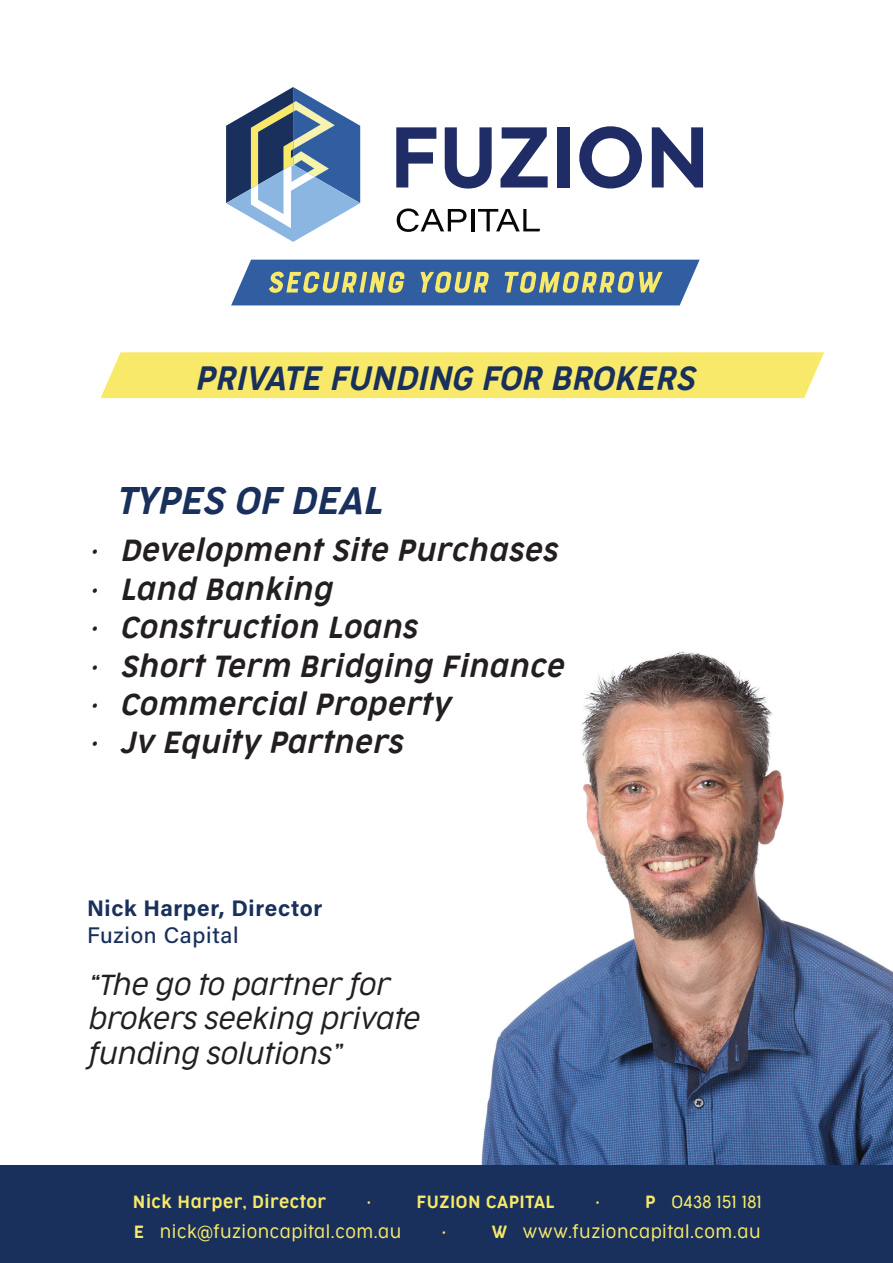
<style>
.page{position:relative;width:893px;height:1263px;background:#fff}
.page>*{position:absolute;margin:0;border:0;box-sizing:border-box;transform-origin:0 0}
.t1{font:36px "Cocogoose Narrow Sem Lt Ita";color:#18305b}
.t2{font:31.5px "Cocogoose Narrow Sem Lt Ita";color:#18305b}
.t3{font:28.5px "Cocogoose Narrow Sem Lt Ita";letter-spacing:.02em;color:#231f20}
.t4{font:italic 300 27px/34.5px "Cocogoose Narrow";color:#231f20}
.t5{font:700 22.5px "Acumin Pro";letter-spacing:.03em;color:#18305b}
.t6{font:500 22.5px "Acumin Pro";letter-spacing:.03em;color:#18305b}
.t7{font:300 16.5px "Cocogoose Narrow";letter-spacing:.03em;color:#f9e96a}
.t8{font:300 16.5px "Cocogoose Narrow";letter-spacing:.03em;color:#f9e96a}
.s1{font-style:inherit}
</style>
<div class="page">
<img style="left:462px;top:651px;width:431px;height:515px">
<div style="left:101px;top:352px;width:723px;height:46px;background:#f9e96a"></div>
<svg style="left:397px;top:208px;width:69px;height:24px"></svg>
<hr style="left:471px;top:209px;width:3px;height:22px;background:#060806">
<svg style="left:478px;top:209px;width:62px;height:22px"></svg>
<svg style="left:396px;top:127px;width:40px;height:60px"></svg>
<svg style="left:445px;top:127px;width:47px;height:62px"></svg>
<svg style="left:500px;top:127px;width:48px;height:60px"></svg>
<div style="left:557px;top:127px;width:12px;height:60px;background:#202c65"></div>
<svg style="left:579px;top:126px;width:63px;height:62px"></svg>
<svg style="left:652px;top:127px;width:51px;height:60px"></svg>
<svg style="left:226px;top:87px;width:134px;height:155px"></svg>
<svg style="left:231px;top:260px;width:469px;height:45px;background:#5d7d9a"></svg>
<div style="left:0;top:1166px;width:893px;height:97px;background:#18305b"></div>
<p class="t2" style="left:195px;top:356px;width:501px">PRIVATE FUNDING FOR BROKERS</p>
<p class="t1" style="left:116px;top:476px;width:268px">TYPES OF DEAL</p>
<p class="t3" style="left:90px;top:531px;width:469px">• Development Site Purchases</p>
<p class="t3" style="left:90px;top:569px;width:243px">• Land Banking</p>
<p class="t3" style="left:90px;top:608px;width:328px">• Construction Loans</p>
<p class="t3" style="left:90px;top:646px;width:475px">• Short Term Bridging Finance</p>
<p class="t3" style="left:90px;top:685px;width:361px">• Commercial Property</p>
<p class="t3" style="left:90px;top:723px;width:314px">• Jv Equity Partners</p>
<p class="t5" style="left:87px;top:892px;width:237px">Nick Harper, Director</p>
<p class="t6" style="left:87px;top:919px;width:153px">Fuzion Capital</p>
<p class="t4" style="left:87px;top:967px;width:333px">“The go to partner for brokers seeking private funding solutions”</p>
<p class="t8" style="left:133px;top:1191px;width:195px">Nick Harper, Director</p>
<p class="t8" style="left:367px;top:1191px;width:5px">•</p>
<p class="t8" style="left:417px;top:1191px;width:140px">FUZION CAPITAL</p>
<p class="t8" style="left:596px;top:1191px;width:5px">•</p>
<p class="t7" style="left:645px;top:1191px;width:118px"><span class="s1">P</span> 0438 151 181</p>
<p class="t7" style="left:134px;top:1221px;width:269px"><span class="s1">E</span> nick@fuzioncapital.com.au</p>
<p class="t8" style="left:442px;top:1221px;width:5px">•</p>
<p class="t7" style="left:492px;top:1221px;width:270px"><span class="s1">W</span> www.fuzioncapital.com.au</p>
</div>
